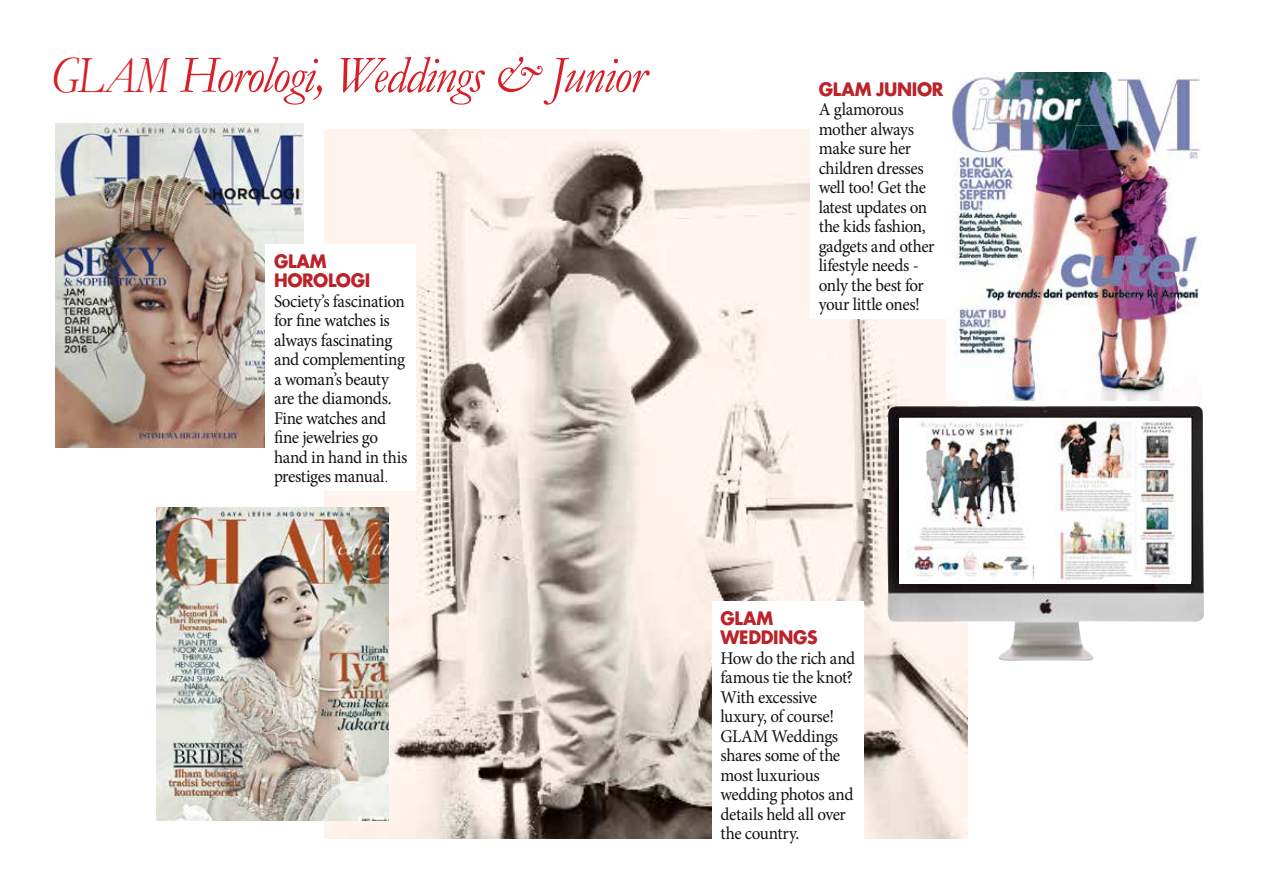
<style>
.page{position:relative;width:1263px;height:893px;background:#fff}
.page>*{position:absolute;margin:0;border:0;box-sizing:border-box;transform-origin:0 0}
.t1{font:italic 52.8px "Garamond";letter-spacing:-.03em;color:#d81f27;scale:.95 1}
.t2{font:italic 52.8px "Garamond";letter-spacing:-.03em;color:#d81f27;scale:.75 1}
.t3{font:18px/19.5px "Minion Pro";letter-spacing:-.02em;color:#121212;scale:.95 1}
.t4{font:700 18px/19.5px "Futura Std";letter-spacing:-.02em;color:#bc2229;scale:.95 1}
.s1{font-family:"Futura Std";font-weight:300}
</style>
<div class="page">
<img style="left:325px;top:130px;width:643px;height:709px">
<img style="left:946px;top:72px;width:255px;height:329px">
<img style="left:56px;top:124px;width:247px;height:323px">
<img style="left:886px;top:406px;width:318px;height:255px">
<img style="left:900px;top:419px;width:291px;height:165px">
<div style="left:265px;top:245px;width:151px;height:246px;background:#fff"></div>
<div style="left:712px;top:601px;width:152px;height:247px;background:#fff"></div>
<div style="left:810px;top:72px;width:142px;height:247px;background:#fff"></div>
<img style="left:157px;top:507px;width:232px;height:313px">
<h1 class="t2" style="left:51px;top:43px;width:78px">Glam</h1>
<h1 class="t1" style="left:179px;top:43px;width:492px">Horologi, Weddings &amp; Junior</h1>
<p class="t4" style="left:274px;top:251px;width:57px">GLAM<br>HOROLOGI</p>
<p class="t3" style="left:274px;top:292px;width:142px">Society’s fascination for fine watches is always fascinating and complementing a woman’s beauty are the diamonds.<br>Fine watches and fine jewelries go hand in hand in this prestiges manual<span class="s1">.</span></p>
<p class="t4" style="left:819px;top:79px;width:83px">GLAM JUNIO</p>
<p class="t4" style="left:932px;top:79px;width:14px">R</p>
<p class="t3" style="left:819px;top:100px;width:123px">A glamorous mother always make sure her children dresses well too! Get the latest updates on the kids fashion, gadgets and other lifestyle needs - only the best for your little ones!</p>
<p class="t4" style="left:720px;top:608px;width:68px">GLAM<br>WEDDINGS</p>
<p class="t3" style="left:720px;top:648px;width:143px">How do the rich and famous tie the knot?<br>With excessive luxury, of course!<br>GLAM Weddings shares some of the most luxurious wedding photos and details held all over the country.</p>
</div>
